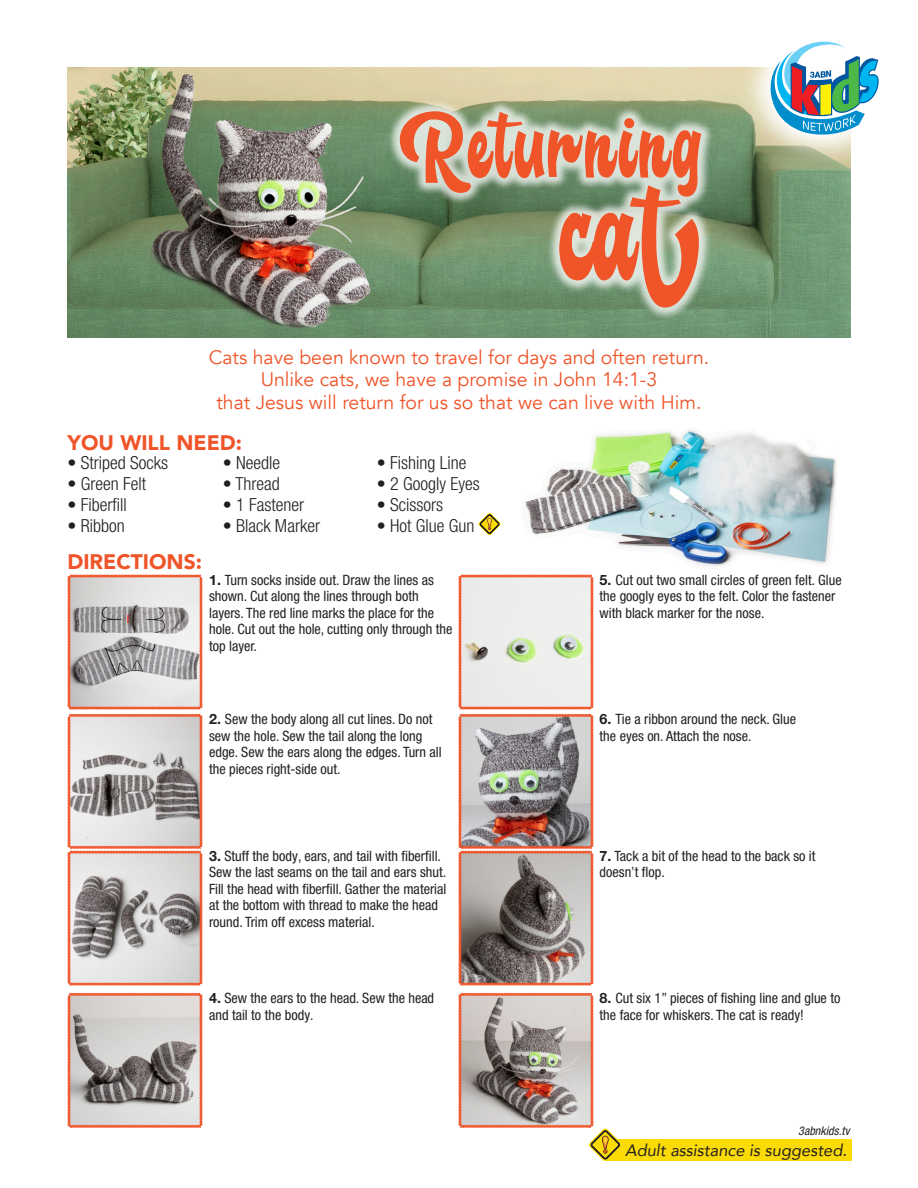
<style>
.page{position:relative;width:918px;height:1188px;background:#fff}
.page>*{position:absolute;margin:0;border:0;box-sizing:border-box;transform-origin:0 0}
.t1{font:900 21px "Avenir";color:#f05429}
.t2{font:19.5px/22.5px "Avenir";color:#f05429;text-align:center}
.t3{font:300 condensed 18px "Helvetica Neue LT Pro";color:#231f20}
.t4{font:italic 16.5px "Avenir";color:#231f20}
.t5{font:condensed 14.25px/16.5px "Helvetica Neue LT Pro";color:#231f20}
.t6{font:italic condensed 12px "Helvetica Neue LT Pro";color:#231f20}
.s1{font-weight:700;font-stretch:normal}
</style>
<div class="page">
<img style="left:67px;top:68px;width:783px;height:270px">
<img style="left:525px;top:430px;width:311px;height:137px">
<svg style="left:67px;top:574px;width:136px;height:412px;background:#c6bab7"></svg>
<img style="left:458px;top:574px;width:136px;height:412px">
<svg style="left:478px;top:513px;width:23px;height:22px"></svg>
<svg style="left:67px;top:992px;width:136px;height:136px;background:#bbb0ac"></svg>
<div style="left:387px;top:98px;width:327px;height:222px;background:#fff;opacity:.75"></div>
<svg style="left:400px;top:111px;width:301px;height:197px;background:#aa9272"></svg>
<svg style="left:738px;top:67px;width:113px;height:100px;background:#bbc1a0"></svg>
<svg style="left:768px;top:41px;width:111px;height:94px"></svg>
<div style="left:605px;top:1139px;width:247px;height:22px;background:#fadb06"></div>
<svg style="left:458px;top:992px;width:162px;height:169px"></svg>
<p class="t2" style="left:209px;top:346px;width:502px">Cats have been known to travel for days and often return.<br>Unlike cats, we have a promise in John 14:1-3<br>that Jesus will return for us so that we can live with Him.</p>
<p class="t1" style="left:68px;top:425px;width:176px">YOU WILL NEED:</p>
<p class="t3" style="left:68px;top:452px;width:102px">• Striped Socks</p>
<p class="t3" style="left:68px;top:473px;width:80px">• Green Felt</p>
<p class="t3" style="left:68px;top:494px;width:61px">• Fiberfill</p>
<p class="t3" style="left:68px;top:515px;width:59px">• Ribbon</p>
<p class="t3" style="left:223px;top:452px;width:59px">• Needle</p>
<p class="t3" style="left:223px;top:473px;width:58px">• Thread</p>
<p class="t3" style="left:223px;top:494px;width:83px">• 1 Fastener</p>
<p class="t3" style="left:223px;top:515px;width:99px">• Black Marker</p>
<p class="t3" style="left:377px;top:452px;width:91px">• Fishing Line</p>
<p class="t3" style="left:377px;top:473px;width:104px">• 2 Googly Eyes</p>
<p class="t3" style="left:377px;top:494px;width:68px">• Scissors</p>
<p class="t3" style="left:377px;top:515px;width:99px">• Hot Glue Gun</p>
<p class="t1" style="left:68px;top:544px;width:136px">DIRECTIONS:</p>
<p class="t5" style="left:209px;top:571px;width:245px"><span class="s1">1.</span> Turn socks inside out. Draw the lines as shown. Cut along the lines through both layers. The red line marks the place for the hole. Cut out the hole, cutting only through the top layer.</p>
<p class="t5" style="left:209px;top:711px;width:234px"><span class="s1">2.</span> Sew the body along all cut lines. Do not sew the hole. Sew the tail along the long edge. Sew the ears along the edges. Turn all the pieces right-side out.</p>
<p class="t5" style="left:600px;top:571px;width:244px"><span class="s1">5.</span> Cut out two small circles of green felt. Glue the googly eyes to the felt. Color the fastener with black marker for the nose.</p>
<p class="t5" style="left:600px;top:711px;width:198px"><span class="s1">6.</span> Tie a ribbon around the neck. Glue the eyes on. Attach the nose.</p>
<p class="t5" style="left:209px;top:847px;width:239px"><span class="s1">3.</span> Stuff the body, ears, and tail with fiberfill.<br>Sew the last seams on the tail and ears shut.<br>Fill the head with fiberfill. Gather the material at the bottom with thread to make the head round. Trim off excess material.</p>
<p class="t5" style="left:600px;top:847px;width:217px"><span class="s1">7.</span> Tack a bit of the head to the back so it doesn’t flop.</p>
<p class="t5" style="left:209px;top:990px;width:227px"><span class="s1">4.</span> Sew the ears to the head. Sew the head and tail to the body.</p>
<p class="t5" style="left:600px;top:990px;width:242px"><span class="s1">8.</span> Cut six 1” pieces of fishing line and glue to the face for whiskers. The cat is ready!</p>
<p class="t6" style="left:798px;top:1124px;width:53px">3abnkids.tv</p>
<p class="t4" style="left:625px;top:1140px;width:223px">Adult assistance is suggested.</p>
</div>
